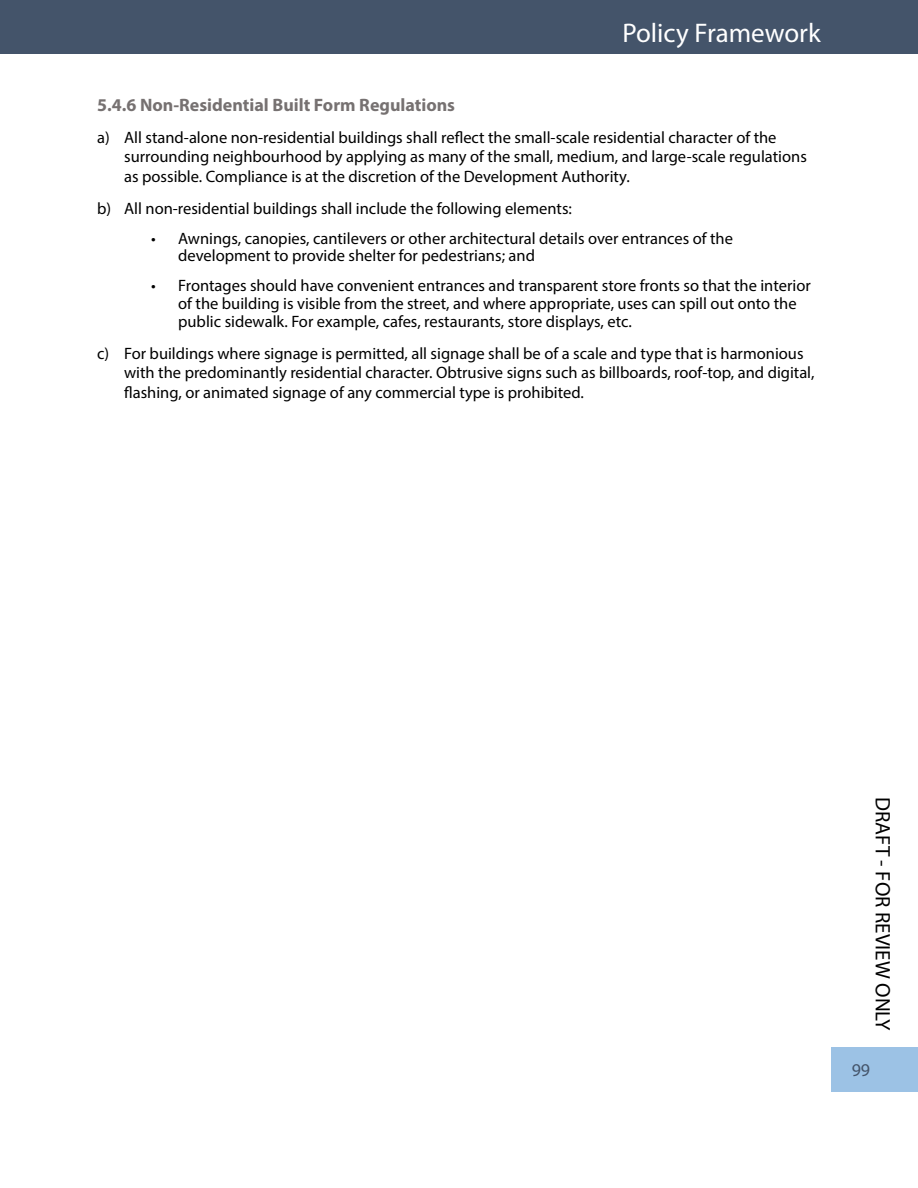
<style>
.page{position:relative;width:918px;height:1188px;background:#fff}
.page>*{position:absolute;margin:0;border:0;box-sizing:border-box;transform-origin:0 0}
.t1{font:27px "Myriad Pro";color:#fff}
.t2{font:21px "Myriad Pro";color:#000}
.t3{font:700 18px "Myriad Pro";color:#767171}
.t4{font:18px "Myriad Pro";color:#44546a}
.t5{font:16.5px/19.8px "Myriad Pro";color:#000}
</style>
<div class="page">
<div style="left:832px;top:1047px;width:86px;height:45px;background:#9cc2e5"></div>
<div style="left:0;top:0;width:918px;height:54px;background:#44546a"></div>
<h1 class="t1" style="left:622px;top:16px;width:200px">Policy Framework</h1>
<p class="t3" style="left:97px;top:93px;width:359px">5.4.6 Non-Residential Built Form Regulations</p>
<p class="t5" style="left:124px;top:127px;width:684px;text-indent:-27px">a) All stand-alone non-residential buildings shall reflect the small-scale residential character of the surrounding neighbourhood by applying as many of the small, medium, and large-scale regulations as possible. Compliance is at the discretion of the Development Authority.</p>
<p class="t5" style="left:97px;top:198px;width:476px">b) All non-residential buildings shall include the following elements:</p>
<p class="t5" style="left:178px;top:229px;width:556px;line-height:17.9px;text-indent:-27px">• Awnings, canopies, cantilevers or other architectural details over entrances of the development to provide shelter for pedestrians; and</p>
<p class="t5" style="left:178px;top:277px;width:634px;line-height:17.9px;text-indent:-27px">• Frontages should have convenient entrances and transparent store fronts so that the interior of the building is visible from the street, and where appropriate, uses can spill out onto the public sidewalk. For example, cafes, restaurants, store displays, etc.</p>
<p class="t5" style="left:124px;top:343px;width:692px;text-indent:-27px">c) For buildings where signage is permitted, all signage shall be of a scale and type that is harmonious with the predominantly residential character. Obtrusive signs such as billboards, roof-top, and digital, flashing, or animated signage of any commercial type is prohibited.</p>
<p class="t2" style="left:896px;top:797px;width:235px;rotate:90deg">DRAFT - FOR REVIEW ONLY</p>
<p class="t4" style="left:852px;top:1059px;width:20px">99</p>
</div>
